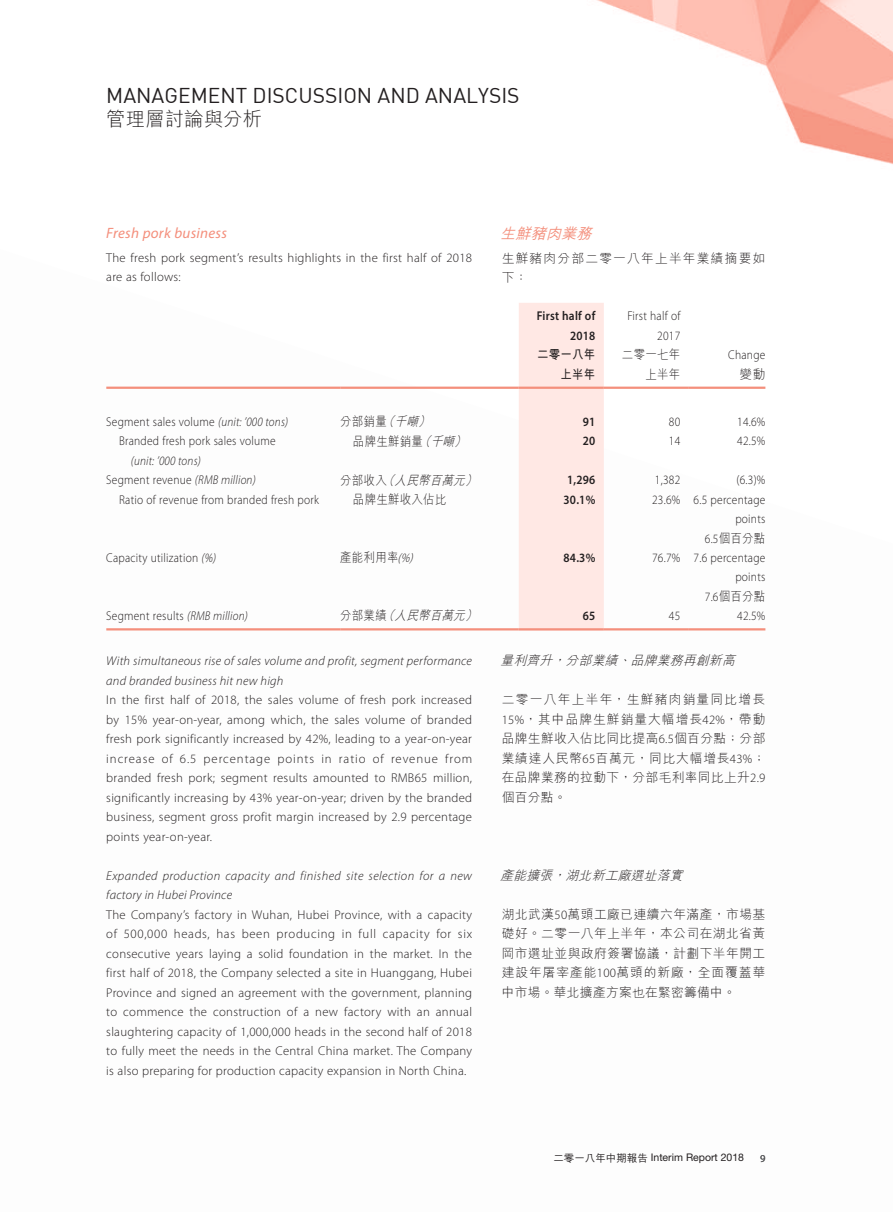
<style>
.page{position:relative;width:893px;height:1212px;background:#fff}
.page>*{position:absolute;margin:0;border:0;box-sizing:border-box;transform-origin:0 0}
.t1{font:21px "DIN";color:#231f20}
.t2{font:300 19.5px "M Hei HK";color:#231f20}
.t3{font:italic 15px "Myriad Pro";letter-spacing:.02em;color:#f48f7c}
.t4{font:italic 500 15px "M Hei HK";color:#f48f7c}
.t5{font:300 12.75px/19.5px "Myriad Pro";letter-spacing:.02em;color:#231f20;text-align:justify}
.t6{font:300 12.75px/19.5px "Myriad Pro";letter-spacing:.02em;color:#231f20;text-align:right;scale:.9 1}
.t7{font:300 12.75px/19.5px "M Hei HK";letter-spacing:.025em;color:#231f20;text-align:justify}
.t8{font:italic 300 12.75px/19.5px "Myriad Pro";letter-spacing:.02em;color:#231f20}
.t9{font:300 12.75px/19.5px "M Hei HK";letter-spacing:.025em;color:#231f20;text-align:right;scale:.9 1}
.t10{font:600 12.75px/19.5px "Myriad Pro";letter-spacing:.02em;color:#231f20;text-align:right;scale:.9 1}
.t11{font:italic 300 12.75px "M Hei HK";color:#231f20}
.t12{font:italic 300 12.75px "M Hei HK";color:#231f20;scale:.9 1}
.t13{font:300 12.75px/19.5px "M Hei HK";letter-spacing:.095em;color:#231f20}
.t14{font:italic 300 12.75px "Myriad Pro";letter-spacing:.02em;color:#231f20;scale:.9 1}
.t15{font:700 12.75px/19.5px "M Hei HK";letter-spacing:.02em;color:#231f20;text-align:right;scale:.9 1}
.t16{font:10.5px "Helvetica Neue LT Std";color:#231f20}
.t17{font:10.5px "Myriad Pro";color:#57585a}
.s1{font-style:italic}
.s2{font-style:normal}
.s3{font-family:"Myriad Pro"}
.s4{font-family:"Myriad Pro";font-style:italic}
.s5{font-family:"M Hei HK";font-weight:500}
</style>
<div class="page">
<img style="left:597px;top:0;width:296px;height:26px">
<img style="left:106px;top:26px;width:787px;height:605px">
<div style="left:519px;top:303px;width:85px;height:325px;background:#ffe8e4"></div>
<hr style="left:106px;top:387px;width:234px;height:2px;background:#f48f7c">
<hr style="left:340px;top:387px;width:179px;height:2px;background:#f48f7c">
<hr style="left:519px;top:387px;width:85px;height:2px;background:#f48f7c">
<hr style="left:604px;top:387px;width:85px;height:2px;background:#f48f7c">
<hr style="left:689px;top:387px;width:76px;height:2px;background:#f48f7c">
<hr style="left:106px;top:628px;width:234px;height:2px;background:#f48f7c">
<hr style="left:340px;top:628px;width:179px;height:2px;background:#f48f7c">
<hr style="left:519px;top:628px;width:85px;height:2px;background:#f48f7c">
<hr style="left:604px;top:628px;width:85px;height:2px;background:#f48f7c">
<hr style="left:689px;top:628px;width:76px;height:2px;background:#f48f7c">
<h1 class="t1" style="left:106px;top:82px;width:415px">MANAGEMENT DISCUSSION AND ANALYSIS</h1>
<h2 class="t2" style="left:106px;top:106px;width:157px">管理層討論與分析</h2>
<p class="t3" style="left:106px;top:224px;width:122px">Fresh pork business</p>
<p class="t5" style="left:106px;top:248px;width:367px">The fresh pork segment’s results highlights in the first half of 2018 are as follows:</p>
<p class="t4" style="left:500px;top:222px;width:98px">生鮮豬肉業務</p>
<p class="t13" style="left:502px;top:248px;width:265px">生鮮豬肉分部二零一八年上半年業績摘要如下：</p>
<p class="t10" style="left:537px;top:306px;width:67px">First half of<br>2018</p>
<p class="t15" style="left:537px;top:344px;width:66px">二零一八年上半年</p>
<p class="t6" style="left:627px;top:306px;width:60px">First half of<br>2017</p>
<p class="t9" style="left:622px;top:344px;width:66px">二零一七年上半年</p>
<p class="t6" style="left:728px;top:345px;width:43px">Change</p>
<p class="t7" style="left:740px;top:364px;width:27px">變動</p>
<p class="t6" style="left:106px;top:412px;width:204px">Segment sales volume <span class="s1">(unit: ’000 tons)</span></p>
<p class="t9" style="left:340px;top:411px;width:106px">分部銷量<span class="s1">（千噸）</span></p>
<p class="t10" style="left:583px;top:411px;width:15px">91</p>
<p class="t6" style="left:669px;top:412px;width:14px">80</p>
<p class="t6" style="left:737px;top:412px;width:33px">14.6%</p>
<p class="t6" style="left:119px;top:431px;width:176px">Branded fresh pork sales volume</p>
<p class="t14" style="left:131px;top:454px;width:79px">(unit: ’000 tons)</p>
<p class="t9" style="left:353px;top:431px;width:132px">品牌生鮮銷量<span class="s1">（千噸）</span></p>
<p class="t10" style="left:583px;top:431px;width:15px">20</p>
<p class="t6" style="left:669px;top:431px;width:14px">14</p>
<p class="t6" style="left:737px;top:431px;width:33px">42.5%</p>
<p class="t6" style="left:106px;top:470px;width:168px">Segment revenue <span class="s1">(RMB million)</span></p>
<p class="t12" style="left:340px;top:471px;width:158px"><span class="s2">分部收入</span>（人民幣百萬元）</p>
<p class="t10" style="left:567px;top:470px;width:33px">1,296</p>
<p class="t6" style="left:655px;top:470px;width:30px">1,382</p>
<p class="t6" style="left:736px;top:470px;width:34px">(6.3)%</p>
<p class="t6" style="left:119px;top:490px;width:224px">Ratio of revenue from branded fresh pork</p>
<p class="t9" style="left:353px;top:489px;width:105px">品牌生鮮收入佔比</p>
<p class="t10" style="left:564px;top:489px;width:37px">30.1%</p>
<p class="t6" style="left:652px;top:490px;width:127px">23.6% 6.5 percentage points</p>
<p class="t9" style="left:705px;top:528px;width:69px"><span class="s3">6.5</span>個百分點</p>
<p class="t6" style="left:106px;top:548px;width:124px">Capacity utilization <span class="s1">(%)</span></p>
<p class="t9" style="left:340px;top:547px;width:86px">產能利用率<span class="s4">(%)</span></p>
<p class="t10" style="left:564px;top:547px;width:37px">84.3%</p>
<p class="t6" style="left:652px;top:548px;width:127px">76.7% 7.6 percentage points</p>
<p class="t9" style="left:705px;top:586px;width:69px"><span class="s3">7.6</span>個百分點</p>
<p class="t6" style="left:106px;top:606px;width:159px">Segment results <span class="s1">(RMB million)</span></p>
<p class="t12" style="left:340px;top:607px;width:158px"><span class="s2">分部業績</span>（人民幣百萬元）</p>
<p class="t10" style="left:583px;top:605px;width:15px">65</p>
<p class="t6" style="left:669px;top:606px;width:14px">45</p>
<p class="t6" style="left:737px;top:606px;width:33px">42.5%</p>
<p class="t8" style="left:106px;top:652px;width:367px">With simultaneous rise of sales volume and profit, segment performance and branded business hit new high</p>
<p class="t5" style="left:106px;top:690px;width:367px">In the first half of 2018, the sales volume of fresh pork increased by 15% year-on-year, among which, the sales volume of branded fresh pork significantly increased by 42%, leading to a year-on-year increase of 6.5 percentage points in ratio of revenue from branded fresh pork; segment results amounted to RMB65 million, significantly increasing by 43% year-on-year; driven by the branded business, segment gross profit margin increased by 2.9 percentage points year-on-year.</p>
<p class="t8" style="left:106px;top:866px;width:367px">Expanded production capacity and finished site selection for a new factory in Hubei Province</p>
<p class="t5" style="left:106px;top:905px;width:367px">The Company’s factory in Wuhan, Hubei Province, with a capacity of 500,000 heads, has been producing in full capacity for six consecutive years laying a solid foundation in the market. In the first half of 2018, the Company selected a site in Huanggang, Hubei Province and signed an agreement with the government, planning to commence the construction of a new factory with an annual slaughtering capacity of 1,000,000 heads in the second half of 2018 to fully meet the needs in the Central China market. The Company is also preparing for production capacity expansion in North China.</p>
<p class="t11" style="left:500px;top:652px;width:240px">量利齊升，分部業績、品牌業務再創新高</p>
<p class="t7" style="left:502px;top:689px;width:265px">二零一八年上半年，生鮮豬肉銷量同比增長<span class="s3">15%</span>，其中品牌生鮮銷量大幅增長<span class="s3">42%</span>，帶動品牌生鮮收入佔比同比提高<span class="s3">6.5</span>個百分點；分部業績達人民幣<span class="s3">65</span>百萬元，同比大幅增長<span class="s3">43%</span>；在品牌業務的拉動下，分部毛利率同比上升<span class="s3">2.9</span>個百分點。</p>
<p class="t11" style="left:500px;top:866px;width:188px">產能擴張，湖北新工廠選址落實</p>
<p class="t7" style="left:502px;top:904px;width:265px">湖北武漢<span class="s3">50</span>萬頭工廠已連續六年滿產，市場基礎好。二零一八年上半年，本公司在湖北省黃岡市選址並與政府簽署協議，計劃下半年開工建設年屠宰產能<span class="s3">100</span>萬頭的新廠，全面覆蓋華中市場。華北擴產方案也在緊密籌備中。</p>
<p class="t16" style="left:553px;top:1151px;width:192px"><span class="s5">二零一八年中期報告</span> Interim Report 2018</p>
<p class="t17" style="left:760px;top:1152px;width:7px">9</p>
</div>
